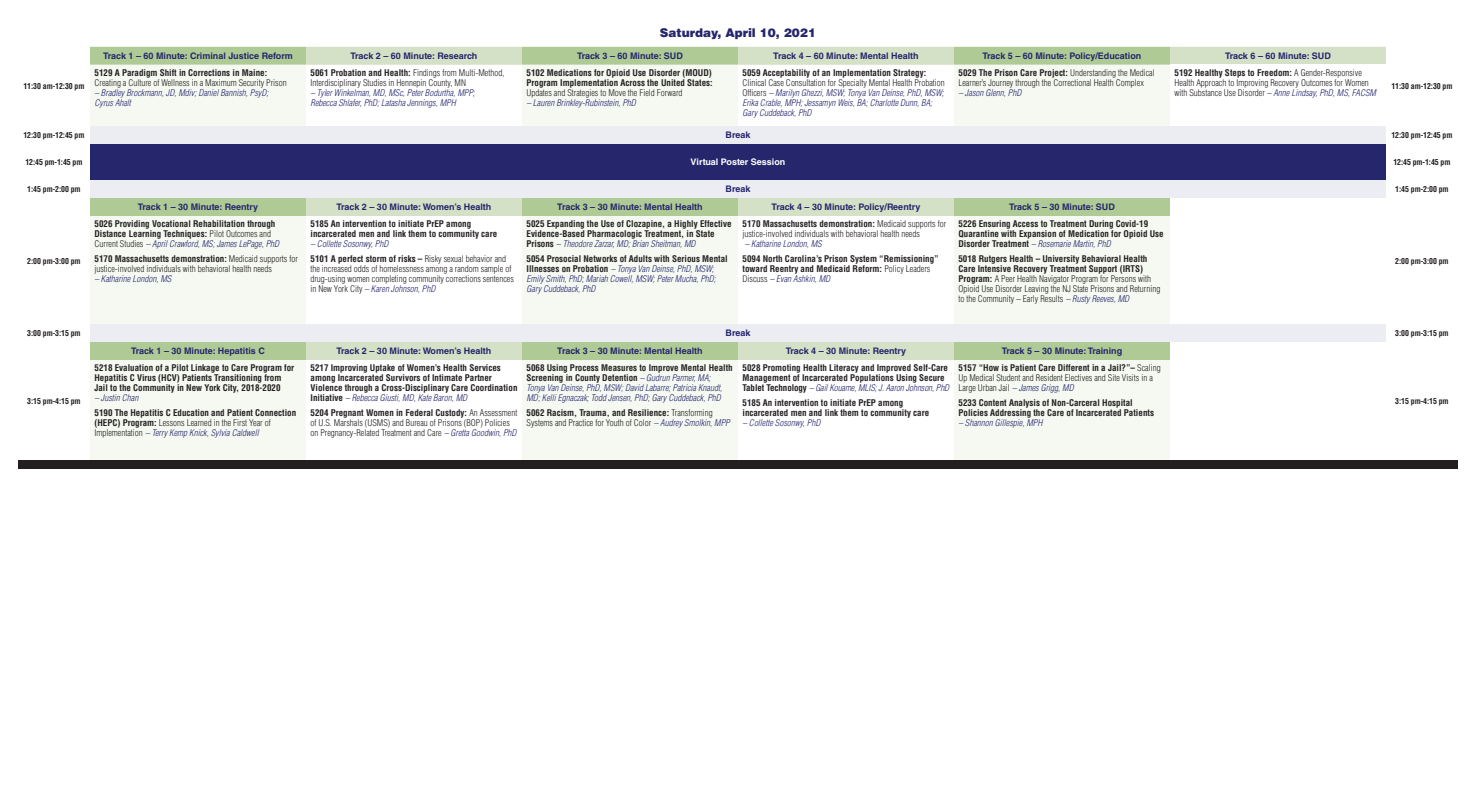
<style>
.page{position:relative;width:1476px;height:792px;background:#fff}
.page>*{position:absolute;margin:0;border:0;box-sizing:border-box;transform-origin:0 0}
.t1{font:900 12px "Helvetica LT Std";color:#25266c}
.Titles{font:700 condensed 9px/10px "Helvetica LT Std";color:#231f20}
.Titles-2{font:300 condensed 9px/10px "Helvetica LT Std";color:#231f20}
.Titles-3{font:italic 300 condensed 9px/10px "Helvetica LT Std";color:#25266c}
.t2{font:700 9px "Helvetica LT Std";color:#25266c}
.t3{font:700 9px "Helvetica LT Std";color:#fff}
.t4{font:700 condensed 8px "Helvetica LT Std";letter-spacing:-.01em;color:#231f20}
.s1{font-weight:700}
.s2{font-weight:300}
.s3{font-weight:700;font-style:normal;color:#231f20}
.s4{font-style:normal;color:#231f20}
.s5{font-style:italic;color:#25266c}
.s6{font-weight:300;font-style:italic;color:#25266c}
</style>
<div class="page">
<svg style="left:306px;top:47px;width:1080px;height:18px;background:#c7d8b4"></svg>
<svg style="left:90px;top:65px;width:1080px;height:395px;fill:#f5f9f2"></svg>
<svg style="left:90px;top:126px;width:1296px;height:216px"></svg>
<div style="left:90px;top:144px;width:1296px;height:36px;background:#25266c"></div>
<div style="left:18px;top:460px;width:1440px;height:9px;background:#231f20"></div>
<p class="t1" style="left:660px;top:25px;width:158px">Saturday, April 10, 2021</p>
<p class="t4" style="left:23px;top:81px;width:63px">11:30 am-12:30 pm</p>
<p class="t2" style="left:103px;top:50px;width:191px">Track 1 – 60 Minute: Criminal Justice Reform</p>
<p class="t2" style="left:351px;top:50px;width:128px">Track 2 – 60 Minute: Research</p>
<p class="t2" style="left:577px;top:50px;width:107px">Track 3 – 60 Minute: SUD</p>
<p class="t2" style="left:773px;top:50px;width:147px">Track 4 – 60 Minute: Mental Health</p>
<p class="t2" style="left:983px;top:50px;width:160px">Track 5 – 60 Minute: Policy/Education</p>
<p class="t2" style="left:1225px;top:50px;width:107px">Track 6 – 60 Minute: SUD</p>
<p class="Titles-2" style="left:94px;top:67px;width:194px"><span class="s1">5129 A Paradigm Shift in Corrections in Maine:<br></span>Creating a Culture of Wellness in a Maximum Security Prison</p>
<p class="Titles-3" style="left:94px;top:88px;width:175px">– Bradley Brockmann, JD, Mdiv; Daniel Bannish, PsyD;<br>Cyrus Ahalt</p>
<p class="Titles-2" style="left:310px;top:67px;width:195px"><span class="s1">5061 Probation and Health:</span> Findings from Multi-Method,<br>Interdisciplinary Studies in Hennepin County, MN</p>
<p class="Titles-3" style="left:310px;top:88px;width:166px">– Tyler Winkelman, MD, MSc, Peter Bodurtha, MPP;<br>Rebecca Shlafer, PhD; Latasha Jennings, MPH</p>
<p class="Titles" style="left:526px;top:67px;width:188px;text-align:justify">5102 Medications for Opioid Use Disorder (MOUD)<br>Program Implementation Across the United States:<br><span class="s2">Updates and Strategies to Move the Field Forward</span></p>
<p class="Titles-3" style="left:526px;top:98px;width:111px">– Lauren Brinkley-Rubinstein, PhD</p>
<p class="Titles-3" style="left:742px;top:68px;width:204px"><span class="s3">5059 Acceptability of an Implementation Strategy:<br></span><span class="s4">Clinical Case Consultation for Specialty Mental Health Probation Officers</span> – Marilyn Ghezzi, MSW; Tonya Van Deinse, PhD, MSW; Erika Crable, MPH; Jessamyn Weis, BA; Charlotte Dunn, BA; Gary Cuddeback, PhD</p>
<p class="Titles-2" style="left:958px;top:67px;width:198px"><span class="s1">5029 The Prison Care Project:</span> Understanding the Medical<br>Learner’s Journey through the Correctional Health Complex</p>
<p class="Titles-3" style="left:959px;top:88px;width:64px">– Jason Glenn, PhD</p>
<p class="Titles-2" style="left:1174px;top:67px;width:203px"><span class="s1">5192 Healthy Steps to Freedom:</span> A Gender-Responsive<br>Health Approach to Improving Recovery Outcomes for Women with Substance Use Disorder <span class="s5">– Anne Lindsay, PhD, MS, FACSM</span></p>
<p class="t4" style="left:1391px;top:81px;width:63px">11:30 am-12:30 pm</p>
<p class="t4" style="left:23px;top:130px;width:63px">12:30 pm-12:45 pm</p>
<p class="t2" style="left:726px;top:130px;width:26px">Break</p>
<p class="t4" style="left:1391px;top:130px;width:63px">12:30 pm-12:45 pm</p>
<p class="t4" style="left:25px;top:157px;width:59px">12:45 pm-1:45 pm</p>
<p class="t3" style="left:691px;top:157px;width:96px">Virtual Poster Session</p>
<p class="t4" style="left:1393px;top:157px;width:59px">12:45 pm-1:45 pm</p>
<p class="t4" style="left:27px;top:184px;width:55px">1:45 pm-2:00 pm</p>
<p class="t2" style="left:726px;top:184px;width:26px">Break</p>
<p class="t4" style="left:1395px;top:184px;width:55px">1:45 pm-2:00 pm</p>
<p class="t4" style="left:27px;top:256px;width:55px">2:00 pm-3:00 pm</p>
<p class="t2" style="left:138px;top:202px;width:122px">Track 1 – 30 Minute: Reentry</p>
<p class="t2" style="left:337px;top:202px;width:156px">Track 2 – 30 Minute: Women’s Health</p>
<p class="t2" style="left:557px;top:202px;width:147px">Track 3 – 30 Minute: Mental Health</p>
<p class="t2" style="left:772px;top:202px;width:150px">Track 4 – 30 Minute: Policy/Reentry</p>
<p class="t2" style="left:1009px;top:202px;width:107px">Track 5 – 30 Minute: SUD</p>
<p class="Titles" style="left:94px;top:219px;width:186px">5026 Providing Vocational Rehabilitation through<br>Distance Learning Techniques: <span class="s2">Pilot Outcomes and<br>Current Studies</span> <span class="s6">– April Crawford, MS; James LePage, PhD</span></p>
<p class="Titles-2" style="left:94px;top:254px;width:205px"><span class="s1">5170 Massachusetts demonstration:</span> Medicaid supports for justice-involved individuals with behavioral health needs</p>
<p class="Titles-3" style="left:94px;top:274px;width:78px">– Katharine London, MS</p>
<p class="Titles" style="left:310px;top:219px;width:188px">5185 An intervention to initiate PrEP among incarcerated men and link them to community care</p>
<p class="Titles-3" style="left:310px;top:239px;width:79px">– Collette Sosonwy, PhD</p>
<p class="Titles-2" style="left:310px;top:254px;width:205px"><span class="s1">5101 A perfect storm of risks –</span> Risky sexual behavior and the increased odds of homelessness among a random sample of drug-using women completing community corrections sentences in New York City <span class="s5">– Karen Johnson, PhD</span></p>
<p class="Titles" style="left:526px;top:219px;width:207px">5025 Expanding the Use of Clozapine, a Highly Effective<br>Evidence-Based Pharmacologic Treatment, in State<br>Prisons <span class="s6">– Theodore Zarzar, MD; Brian Sheitman, MD</span></p>
<p class="Titles-3" style="left:526px;top:254px;width:203px"><span class="s3">5054 Prosocial Networks of Adults with Serious Mental Illnesses on Probation</span> – Tonya Van Deinse, PhD, MSW; Emily Smith, PhD; Mariah Cowell, MSW; Peter Mucha, PhD; Gary Cuddeback, PhD</p>
<p class="Titles-2" style="left:742px;top:219px;width:205px"><span class="s1">5170 Massachusetts demonstration:</span> Medicaid supports for justice-involved individuals with behavioral health needs</p>
<p class="Titles-3" style="left:745px;top:239px;width:78px">– Katharine London, MS</p>
<p class="Titles" style="left:742px;top:254px;width:198px">5094 North Carolina’s Prison System “Remissioning” toward Reentry and Medicaid Reform: <span class="s2">Policy Leaders<br>Discuss</span> <span class="s6">– Evan Ashkin, MD</span></p>
<p class="Titles" style="left:958px;top:219px;width:207px">5226 Ensuring Access to Treatment During Covid-19<br>Quarantine with Expansion of Medication for Opioid Use<br>Disorder Treatment <span class="s6">– Rosemarie Martin, PhD</span></p>
<p class="Titles-2" style="left:958px;top:254px;width:203px"><span class="s1">5018 Rutgers Health – University Behavioral Health Care Intensive Recovery Treatment Support (IRTS)<br>Program:</span> A Peer Health Navigator Program for Persons with Opioid Use Disorder Leaving the NJ State Prisons and Returning to the Community – Early Results <span class="s5">– Rusty Reeves, MD</span></p>
<p class="t4" style="left:1395px;top:256px;width:55px">2:00 pm-3:00 pm</p>
<p class="t4" style="left:27px;top:328px;width:55px">3:00 pm-3:15 pm</p>
<p class="t2" style="left:726px;top:328px;width:26px">Break</p>
<p class="t4" style="left:1395px;top:328px;width:55px">3:00 pm-3:15 pm</p>
<p class="t4" style="left:27px;top:396px;width:55px">3:15 pm-4:15 pm</p>
<p class="t2" style="left:131px;top:346px;width:135px">Track 1 – 30 Minute: Hepatitis C</p>
<p class="t2" style="left:337px;top:346px;width:156px">Track 2 – 30 Minute: Women’s Health</p>
<p class="t2" style="left:557px;top:346px;width:147px">Track 3 – 30 Minute: Mental Health</p>
<p class="t2" style="left:786px;top:346px;width:122px">Track 4 – 30 Minute: Reentry</p>
<p class="t2" style="left:1002px;top:346px;width:122px">Track 5 – 30 Minute: Training</p>
<p class="Titles" style="left:94px;top:363px;width:201px">5218 Evaluation of a Pilot Linkage to Care Program for<br>Hepatitis C Virus (HCV) Patients Transitioning from<br>Jail to the Community in New York City, 2018-2020</p>
<p class="Titles-3" style="left:94px;top:393px;width:45px">– Justin Chan</p>
<p class="Titles" style="left:94px;top:408px;width:203px">5190 The Hepatitis C Education and Patient Connection (HEPC) Program: <span class="s2">Lessons Learned in the First Year of<br>Implementation</span> <span class="s6">– Terry Kemp Knick, Sylvia Caldwell</span></p>
<p class="Titles" style="left:310px;top:363px;width:208px">5217 Improving Uptake of Women’s Health Services among Incarcerated Survivors of Intimate Partner Violence through a Cross-Disciplinary Care Coordination Initiative <span class="s6">– Rebecca Giusti, MD, Kate Baron, MD</span></p>
<p class="Titles-2" style="left:310px;top:408px;width:208px"><span class="s1">5204 Pregnant Women in Federal Custody:</span> An Assessment of U.S. Marshals (USMS) and Bureau of Prisons (BOP) Policies on Pregnancy-Related Treatment and Care <span class="s5">– Gretta Goodwin, PhD</span></p>
<p class="Titles-3" style="left:526px;top:363px;width:208px"><span class="s3">5068 Using Process Measures to Improve Mental Health Screening in County Detention</span> – Gudrun Parmer, MA;<br>Tonya Van Deinse, PhD, MSW; David Labarre; Patricia Knaudt, MD; Kelli Egnaczak; Todd Jensen, PhD; Gary Cuddeback, PhD</p>
<p class="Titles-2" style="left:526px;top:408px;width:205px"><span class="s1">5062 Racism, Trauma, and Resilience:</span> Transforming<br>Systems and Practice for Youth of Color <span class="s5">– Audrey Smolkin, MPP</span></p>
<p class="Titles" style="left:742px;top:363px;width:208px">5028 Promoting Health Literacy and Improved Self-Care<br>Management of Incarcerated Populations Using Secure<br>Tablet Technology <span class="s6">– Gail Kouame, MLIS; J. Aaron Johnson, PhD</span></p>
<p class="Titles" style="left:742px;top:398px;width:188px">5185 An intervention to initiate PrEP among incarcerated men and link them to community care</p>
<p class="Titles-3" style="left:742px;top:418px;width:79px">– Collette Sosonwy, PhD</p>
<p class="Titles-2" style="left:958px;top:363px;width:204px"><span class="s1">5157 “How is Patient Care Different in a Jail?”–</span> Scaling<br>Up Medical Student and Resident Electives and Site Visits in a<br>Large Urban Jail <span class="s5">– James Grigg, MD</span></p>
<p class="Titles" style="left:958px;top:398px;width:197px">5233 Content Analysis of Non-Carceral Hospital<br>Policies Addressing the Care of Incarcerated Patients</p>
<p class="Titles-3" style="left:959px;top:418px;width:85px">– Shannon Gillespie, MPH</p>
<p class="t4" style="left:1395px;top:396px;width:55px">3:15 pm-4:15 pm</p>
</div>
